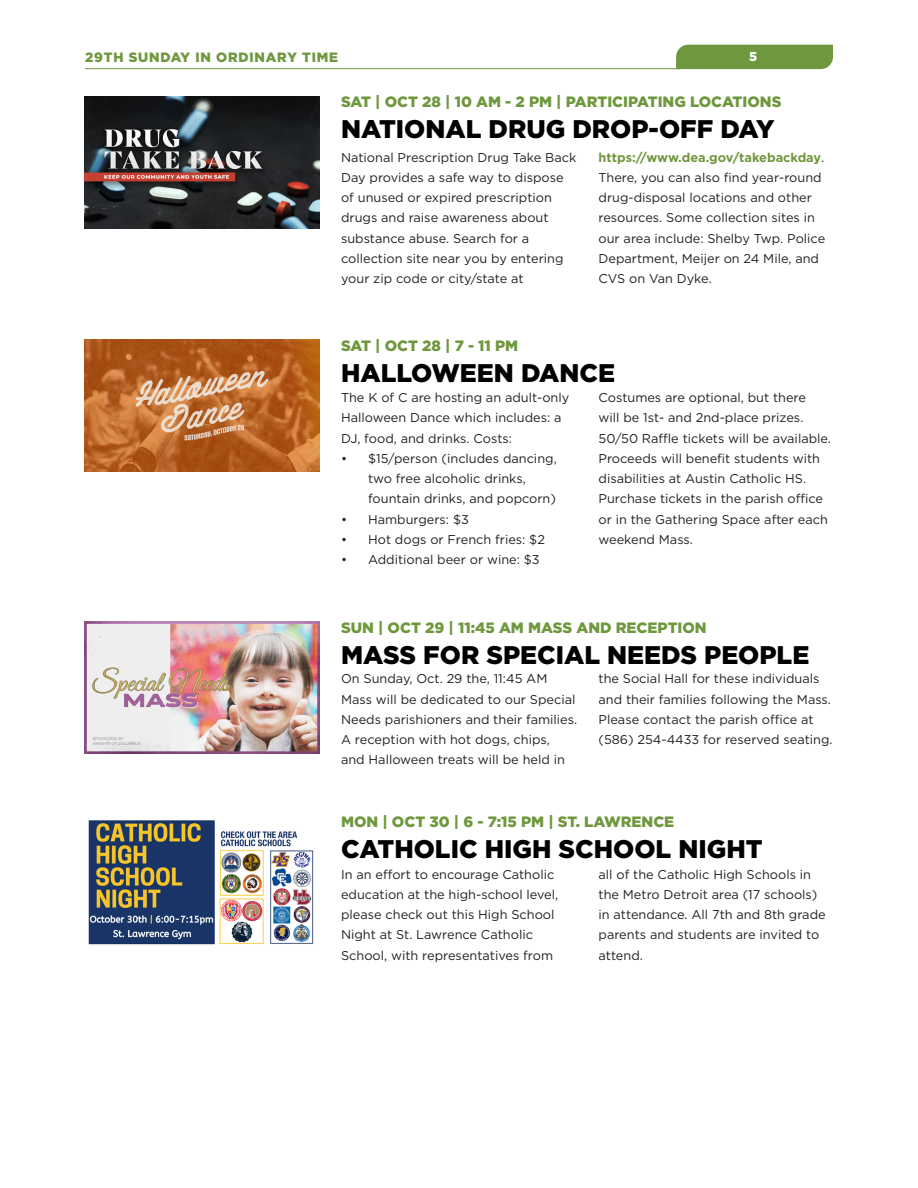
<style>
.page{position:relative;width:918px;height:1188px;background:#fff}
.page>*{position:absolute;margin:0;border:0;box-sizing:border-box;transform-origin:0 0}
.Event_Title{font:900 25.5px "Gotham";color:#000}
.Event_Date{font:900 15px "Gotham";color:#6f983e}
.t1{font:900 13.5px "Gotham";color:#6f983e}
.t2{font:12.75px/20.2px "Gotham";color:#231f20}
.t3{font:900 12.75px "Gotham";color:#fff}
.s1{font-weight:700;color:#6f983e}
</style>
<div class="page">
<hr style="left:85px;top:68px;width:596px;height:1px;background:#6f983e">
<div style="left:676px;top:45px;width:157px;height:24px;background:#6f983e"></div>
<img style="left:85px;top:96px;width:235px;height:133px">
<img style="left:85px;top:339px;width:235px;height:133px">
<img style="left:88px;top:820px;width:226px;height:125px">
<img style="left:85px;top:621px;width:235px;height:133px">
<p class="t1" style="left:85px;top:48px;width:255px">29TH SUNDAY IN ORDINARY TIME</p>
<p class="t3" style="left:749px;top:48px;width:10px">5</p>
<p class="Event_Date" style="left:341px;top:92px;width:442px">SAT | OCT 28 | 10 AM - 2 PM | PARTICIPATING LOCATIONS</p>
<p class="Event_Title" style="left:341px;top:112px;width:435px">NATIONAL DRUG DROP-OFF DAY</p>
<p class="t2" style="left:341px;top:147px;width:237px">National Prescription Drug Take Back Day provides a safe way to dispose of unused or expired prescription drugs and raise awareness about substance abuse. Search for a collection site near you by entering your zip code or city/state at</p>
<p class="t2" style="left:599px;top:147px;width:228px"><span class="s1">https://www.dea.gov/takebackday</span>.<br>There, you can also find year-round drug-disposal locations and other resources. Some collection sites in our area include: Shelby Twp. Police Department, Meijer on 24 Mile, and CVS on Van Dyke.</p>
<p class="Event_Date" style="left:341px;top:336px;width:179px">SAT | OCT 28 | 7 - 11 PM</p>
<p class="Event_Title" style="left:341px;top:356px;width:276px">HALLOWEEN DANCE</p>
<p class="t2" style="left:341px;top:387px;width:230px">The K of C are hosting an adult-only<br>Halloween Dance which includes: a<br>DJ, food, and drinks. Costs:</p>
<p class="t2" style="left:368px;top:448px;width:190px;text-indent:-27px">• $15/person (includes dancing, two free alcoholic drinks, fountain drinks, and popcorn)</p>
<p class="t2" style="left:341px;top:509px;width:129px">• Hamburgers: $3</p>
<p class="t2" style="left:341px;top:529px;width:205px">• Hot dogs or French fries: $2</p>
<p class="t2" style="left:341px;top:549px;width:200px">• Additional beer or wine: $3</p>
<p class="t2" style="left:599px;top:387px;width:234px">Costumes are optional, but there<br>will be 1st- and 2nd-place prizes.<br>50/50 Raffle tickets will be available.<br>Proceeds will benefit students with disabilities at Austin Catholic HS.<br>Purchase tickets in the parish office or in the Gathering Space after each weekend Mass.</p>
<p class="Event_Date" style="left:341px;top:618px;width:367px">SUN | OCT 29 | 11:45 AM MASS AND RECEPTION</p>
<p class="Event_Title" style="left:341px;top:637px;width:470px">MASS FOR SPECIAL NEEDS PEOPLE</p>
<p class="t2" style="left:341px;top:668px;width:238px">On Sunday, Oct. 29 the, 11:45 AM Mass will be dedicated to our Special Needs parishioners and their families.<br>A reception with hot dogs, chips,<br>and Halloween treats will be held in</p>
<p class="t2" style="left:599px;top:668px;width:236px">the Social Hall for these individuals and their families following the Mass.<br>Please contact the parish office at (586) 254-4433 for reserved seating.</p>
<p class="Event_Date" style="left:341px;top:811px;width:335px">MON | OCT 30 | 6 - 7:15 PM | ST. LAWRENCE</p>
<p class="Event_Title" style="left:341px;top:831px;width:423px">CATHOLIC HIGH SCHOOL NIGHT</p>
<p class="t2" style="left:341px;top:864px;width:219px">In an effort to encourage Catholic education at the high-school level, please check out this High School Night at St. Lawrence Catholic School, with representatives from</p>
<p class="t2" style="left:599px;top:864px;width:229px">all of the Catholic High Schools in the Metro Detroit area (17 schools) in attendance. All 7th and 8th grade parents and students are invited to attend.</p>
</div>
